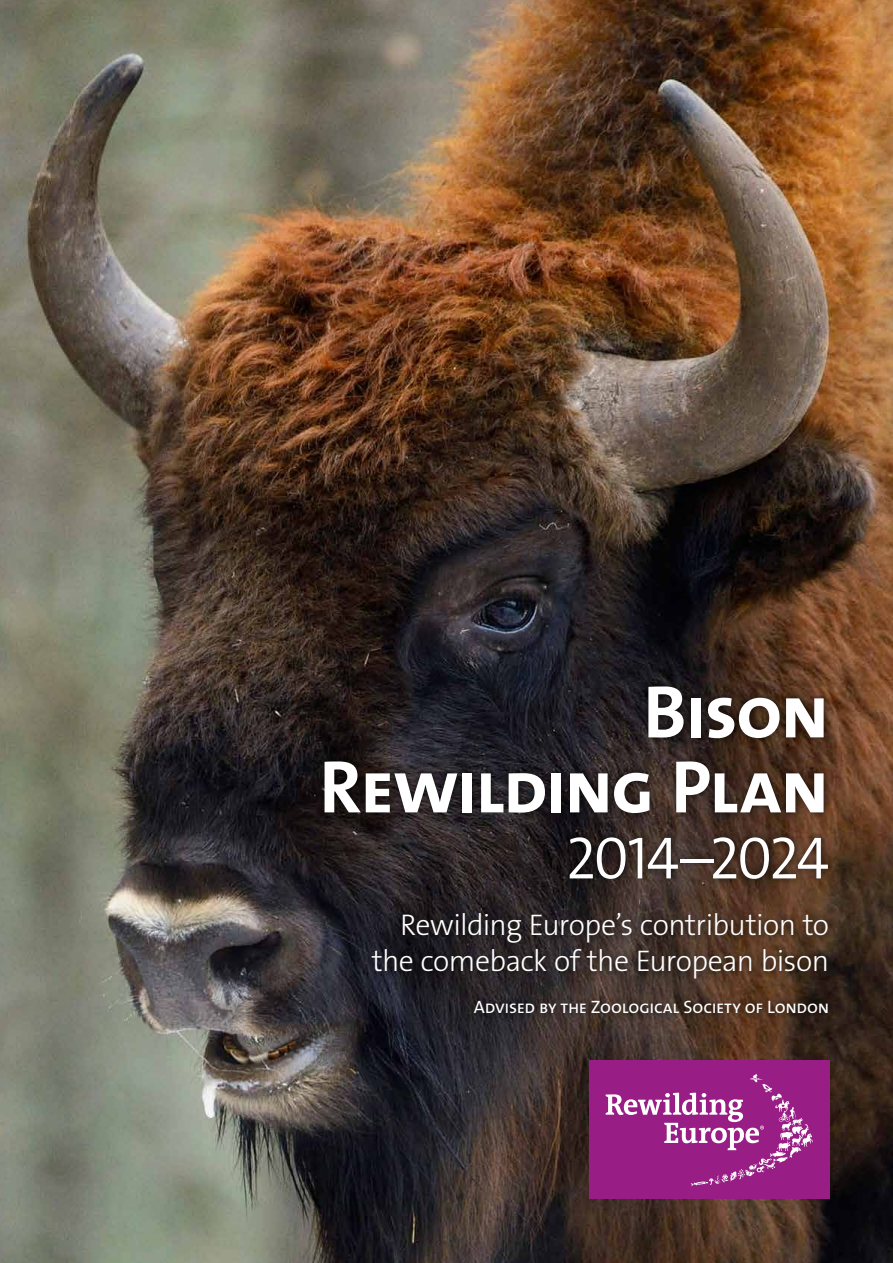
<style>
.page{position:relative;width:893px;height:1263px;background:#fff}
.page>*{position:absolute;margin:0;border:0;box-sizing:border-box;transform-origin:0 0}
.t1{font:700 75px/75px "The Sans Os F";letter-spacing:-.025em;color:#fff;text-align:right}
.t2{font:300 60px "The Sans Os F";letter-spacing:-.035em;color:#fff}
.t3{font:300 30px/36px "The Sans Os F";letter-spacing:-.035em;color:#fff;text-align:right}
.t4{font:18px "The Sans Os F";letter-spacing:-.015em;color:#fff}
</style>
<div class="page">
<img style="left:0;top:0;width:893px;height:1263px">
<div style="left:317px;top:678px;width:518px;height:343px;background:#000;opacity:.75"></div>
<div style="left:589px;top:1061px;width:240px;height:138px;background:#981e85"></div>
<svg style="left:606px;top:1074px;width:207px;height:112px"></svg>
<h1 class="t1" style="left:319px;top:675px;width:511px">Bison<br>Rewilding Plan</h1>
<h2 class="t2" style="left:566px;top:820px;width:265px">2014–2024</h2>
<p class="t3" style="left:372px;top:907px;width:459px">Rewilding Europe’s contribution to the comeback of the European bison</p>
<p class="t4" style="left:474px;top:996px;width:357px">Advised by the Zoological Society of London</p>
</div>
